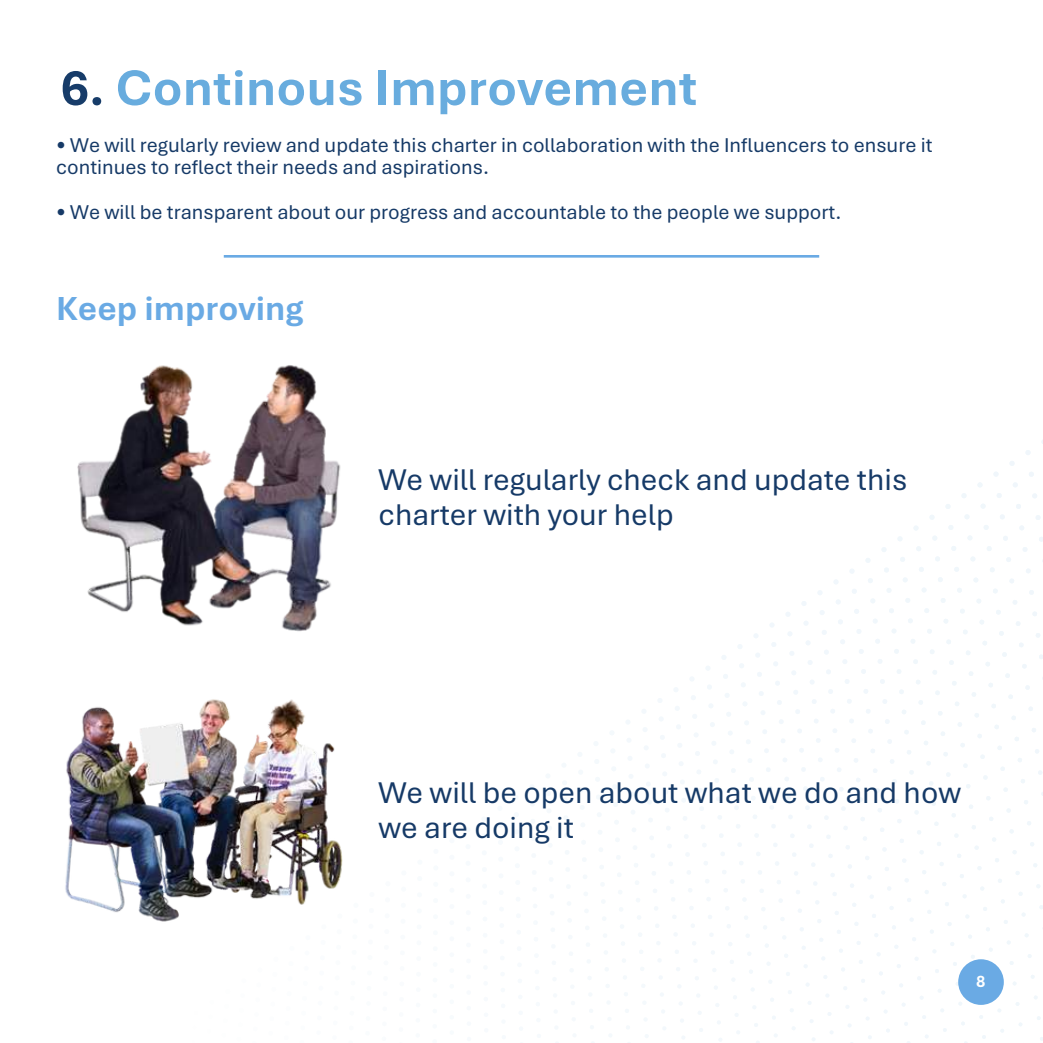
<style>
.page{position:relative;width:1043px;height:1043px;background:#fff}
.page>*{position:absolute;margin:0;border:0;box-sizing:border-box;transform-origin:0 0}
.t1{font:700 52.5px "Aptos";color:#68acde}
.t2{font:700 35px "Aptos";color:#6aaae4}
.t3{font:31.5px/34.1px "Aptos";color:#163a67}
.t4{font:21px/22.4px "Aptos";color:#163a67}
.t5{font:700 17.5px "Aptos";color:#fff}
.s1{color:#173c69}
</style>
<div class="page">
<svg style="left:547px;top:441px;width:495px;height:601px"></svg>
<div style="left:957px;top:958px;width:46px;height:46px;background:#6aaae4;border-radius:50%"></div>
<hr style="left:224px;top:255px;width:595px;height:2px;background:#6aaae4">
<img style="left:77px;top:365px;width:264px;height:267px">
<img style="left:65px;top:699px;width:278px;height:223px">
<h1 class="t1" style="left:61px;top:52px;width:637px"><span class="s1">6.</span> Continous Improvement</h1>
<p class="t4" style="left:56px;top:133px;width:877px">• We will regularly review and update this charter in collaboration with the Influencers to ensure it continues to reflect their needs and aspirations.</p>
<p class="t4" style="left:56px;top:200px;width:786px">• We will be transparent about our progress and accountable to the people we support.</p>
<h2 class="t2" style="left:56px;top:284px;width:249px">Keep improving</h2>
<h3 class="t3" style="left:378px;top:461px;width:530px">We will regularly check and update this charter with your help</h3>
<h3 class="t3" style="left:378px;top:774px;width:584px">We will be open about what we do and how we are doing it</h3>
<p class="t5" style="left:976px;top:968px;width:11px">8</p>
</div>
